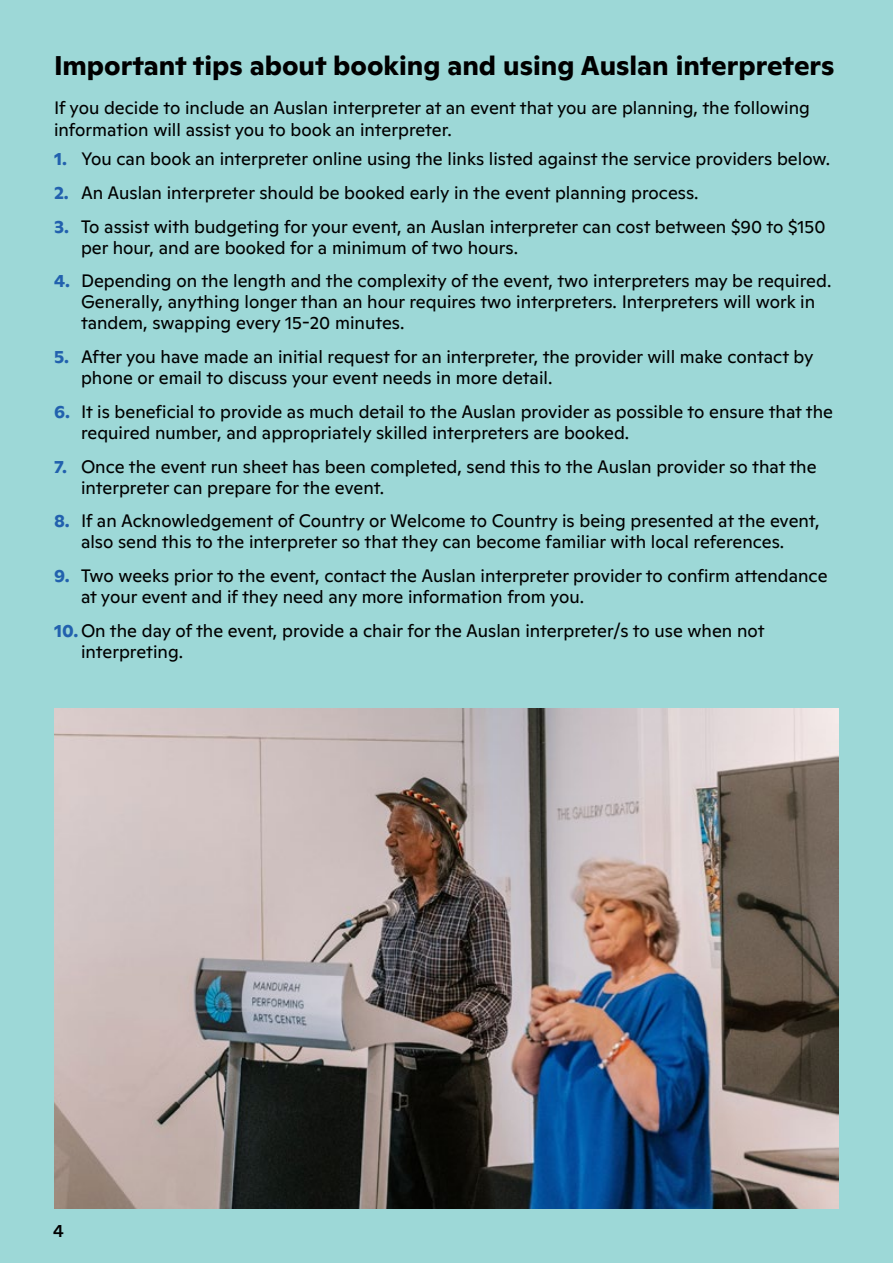
<style>
.page{position:relative;width:893px;height:1263px;background:#9dd8d7}
.page>*{position:absolute;margin:0;border:0;box-sizing:border-box;transform-origin:0 0}
.t1{font:700 27px "Ginto Normal";color:#000}
.t2{font:18px/21px "Ginto Normal";color:#000}
.t3{font:500 18px "Ginto Normal";color:#000}
.s1{font-weight:700;color:#2261ae}
</style>
<div class="page">
<img style="left:54px;top:708px;width:785px;height:501px">
<h1 class="t1" style="left:54px;top:45px;width:782px">Important tips about booking and using Auslan interpreters</h1>
<p class="t2" style="left:54px;top:96px;width:757px;line-height:21.6px">If you decide to include an Auslan interpreter at an event that you are planning, the following information will assist you to book an interpreter.</p>
<p class="t2" style="left:54px;top:147px;width:778px"><span class="s1">1.</span> You can book an interpreter online using the links listed against the service providers below.</p>
<p class="t2" style="left:54px;top:181px;width:646px"><span class="s1">2.</span> An Auslan interpreter should be booked early in the event planning process.</p>
<p class="t2" style="left:81px;top:214px;width:746px;text-indent:-27px"><span class="s1">3.</span> To assist with budgeting for your event, an Auslan interpreter can cost between $90 to $150 per hour, and are booked for a minimum of two hours.</p>
<p class="t2" style="left:81px;top:269px;width:752px;text-indent:-27px"><span class="s1">4.</span> Depending on the length and the complexity of the event, two interpreters may be required.<br>Generally, anything longer than an hour requires two interpreters. Interpreters will work in tandem, swapping every 15-20 minutes.</p>
<p class="t2" style="left:81px;top:345px;width:734px;text-indent:-27px"><span class="s1">5.</span> After you have made an initial request for an interpreter, the provider will make contact by phone or email to discuss your event needs in more detail.</p>
<p class="t2" style="left:81px;top:400px;width:754px;text-indent:-27px"><span class="s1">6.</span> It is beneficial to provide as much detail to the Auslan provider as possible to ensure that the required number, and appropriately skilled interpreters are booked.</p>
<p class="t2" style="left:81px;top:454px;width:737px;text-indent:-27px"><span class="s1">7.</span> Once the event run sheet has been completed, send this to the Auslan provider so that the interpreter can prepare for the event.</p>
<p class="t2" style="left:54px;top:509px;width:767px;text-align:center"><span class="s1">8.</span> If an Acknowledgement of Country or Welcome to Country is being presented at the event, also send this to the interpreter so that they can become familiar with local references.</p>
<p class="t2" style="left:81px;top:564px;width:748px;text-indent:-27px"><span class="s1">9.</span> Two weeks prior to the event, contact the Auslan interpreter provider to confirm attendance at your event and if they need any more information from you.</p>
<p class="t2" style="left:81px;top:619px;width:685px;text-indent:-27px"><span class="s1">10.</span>On the day of the event, provide a chair for the Auslan interpreter/s to use when not interpreting.</p>
<p class="t3" style="left:53px;top:1217px;width:12px">4</p>
</div>
